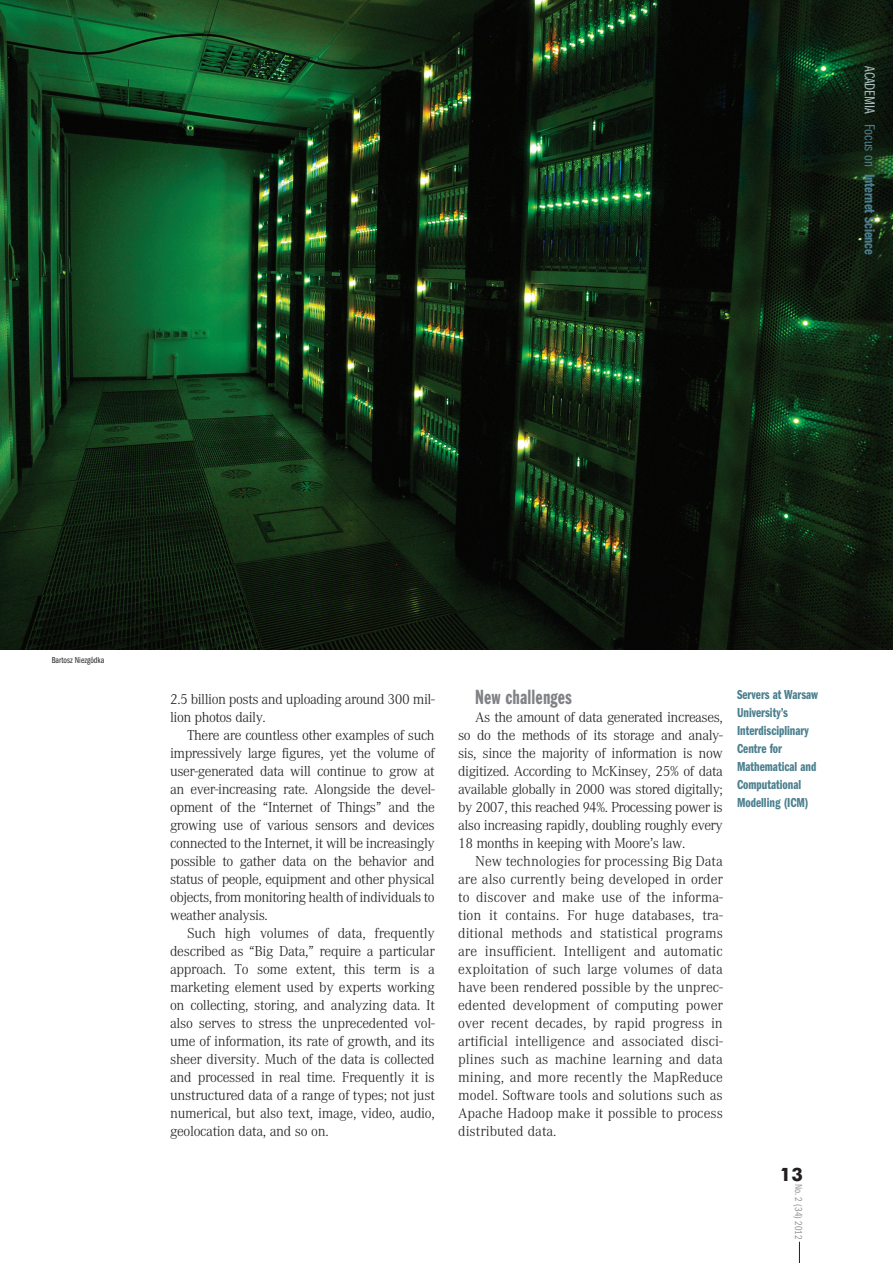
<style>
.page{position:relative;width:893px;height:1263px;background:#fff}
.page>*{position:absolute;margin:0;border:0;box-sizing:border-box;transform-origin:0 0}
.tekst{font:18px "Frank Goth X Cn PL";letter-spacing:.005em;color:#808285}
.pagina{font:700 18px "Futura PL";color:#231f20}
.tekst-2{font:300 15px/18px "Corporate ATEE";letter-spacing:-.03em;color:#231f20;text-align:justify}
.balkon_panorama{font:15px "Franklin Gothic Pl Demi Cmpr";color:#4b7f8f}
.foto_podpis{font:13.5px/18px "Franklin Gothic Pl Demi Cmpr";color:#4b7f8f}
.pagina_numer_academi{font:10.5px "Franklin Gothic Pl Book Cmpr";color:#939598}
.foto_copyrite{font:9px "Franklin Gothic Pl Book Cmpr";color:#231f20}
.s1{font-family:"Franklin Gothic Pl Book Cmpr";color:#abbdc1}
.s2{font-family:"Franklin Gothic Pl Book Cmpr"}
</style>
<div class="page">
<svg style="left:799px;top:1242px;width:1px;height:21px"></svg>
<img style="left:0;top:0;width:893px;height:649px">
<p class="balkon_panorama" style="left:878px;top:66px;width:190px;rotate:90deg"><span class="s1">ACADEMIA</span> <span class="s2">Focus on</span> Internet Science</p>
<p class="foto_copyrite" style="left:52px;top:655px;width:54px">Bartosz Niezgódka</p>
<p class="tekst-2" style="left:170px;top:690px;width:266px">2.5 billion posts and uploading around 300 mil&shy;lion photos daily.</p>
<p class="tekst-2" style="left:170px;top:726px;width:266px;text-indent:17px">There are countless other examples of such impressively large figures, yet the volume of user-generated data will continue to grow at an ever-increasing rate. Alongside the devel&shy;opment of the “Internet of Things” and the growing use of various sensors and devices connected to the Internet, it will be increasingly possible to gather data on the behavior and status of people, equipment and other physical objects, from monitoring health of individuals to weather analysis.</p>
<p class="tekst-2" style="left:170px;top:924px;width:266px;text-indent:17px">Such high volumes of data, frequently described as “Big Data,” require a particular approach. To some extent, this term is a marketing element used by experts working on collecting, storing, and analyzing data. It also serves to stress the unprecedented vol&shy;ume of information, its rate of growth, and its sheer diversity. Much of the data is collected and processed in real time. Frequently it is unstructured data of a range of types; not just numerical, but also text, image, video, audio, geolocation data, and so on.</p>
<p class="tekst" style="left:475px;top:685px;width:98px">New challenges</p>
<p class="tekst-2" style="left:458px;top:708px;width:266px;text-indent:17px">As the amount of data generated increases, so do the methods of its storage and analy&shy;sis, since the majority of information is now digitized. According to McKinsey, 25% of data available globally in 2000 was stored digitally; by 2007, this reached 94%. Processing power is also increasing rapidly, doubling roughly every 18 months in keeping with Moore’s law.</p>
<p class="tekst-2" style="left:458px;top:852px;width:266px;text-indent:17px">New technologies for processing Big Data are also currently being developed in order to discover and make use of the informa&shy;tion it contains. For huge databases, tra&shy;ditional methods and statistical programs are insufficient. Intelligent and automatic exploitation of such large volumes of data have been rendered possible by the unprec&shy;edented development of computing power over recent decades, by rapid progress in artificial intelligence and associated disci&shy;plines such as machine learning and data mining, and more recently the MapReduce model. Software tools and solutions such as Apache Hadoop make it possible to process distributed data.</p>
<p class="foto_podpis" style="left:737px;top:685px;width:83px">Servers at Warsaw<br>University’s<br>Interdisciplinary<br>Centre for<br>Mathematical and<br>Computational<br>Modelling (ICM)</p>
<p class="pagina" style="left:780px;top:1163px;width:25px">13</p>
<p class="pagina_numer_academi" style="left:804px;top:1184px;width:56px;rotate:90deg">No. 2 (34) 2012</p>
</div>
